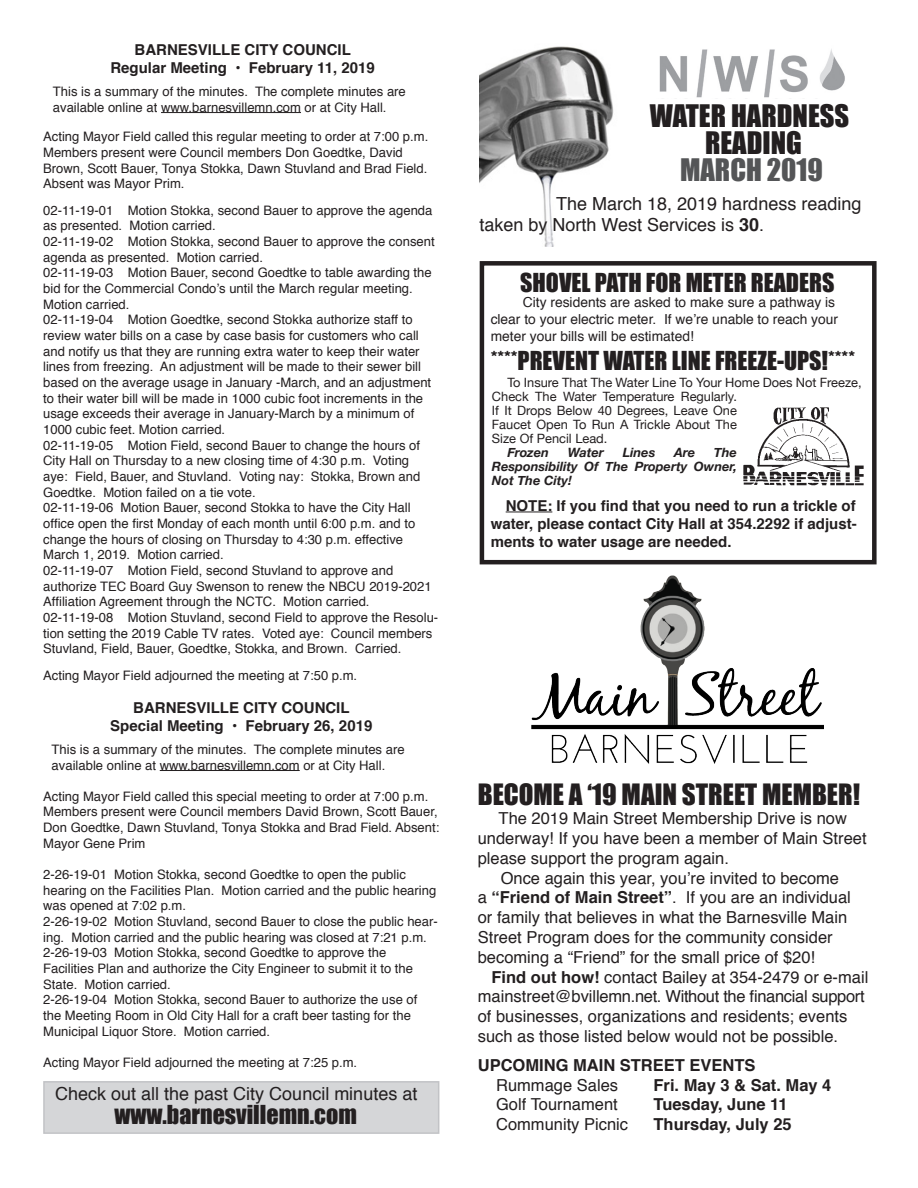
<style>
.page{position:relative;width:918px;height:1188px;background:#fff}
.page>*{position:absolute;margin:0;border:0;box-sizing:border-box;transform-origin:0 0}
.t1{font:900 46.2px "Optima";color:#231f20}
.t2{font:28.5px "Impact";color:#231f20}
.t3{font:28.5px "Impact";color:#545557}
.t4{font:27px "Impact";color:#231f20}
.t5{font:900 24.45px/25.7px "Optima";color:#231f20;text-align:center}
.t6{font:24px "Impact";color:#231f20}
.t7{font:18px/21.6px "Helvetica";color:#231f20}
.t8{font:16.5px/19.8px "Helvetica";color:#231f20}
.t9{font:700 16.5px "Helvetica";color:#231f20}
.t10{font:700 15px/18px "Helvetica";color:#231f20;text-align:justify}
.t11{font:13.8px/16.5px "Helvetica";color:#231f20}
.t12{font:13.05px/15.6px "Helvetica";color:#231f20}
.t13{font:12.9px "Helvetica Neue";color:#231f20}
.t14{font:italic 700 12.9px/14.1px "Helvetica Neue";color:#231f20;text-align:justify}
.s1{font-weight:700}
</style>
<div class="page">
<div style="left:43px;top:1081px;width:396px;height:53px;background:#d5d6d8;border:2px solid #c2c3c6"></div>
<hr style="left:161px;top:112px;width:140px;height:1px;background:#231f20">
<img style="left:480px;top:46px;width:134px;height:200px">
<hr style="left:160px;top:770px;width:140px;height:1px;background:#231f20">
<img style="left:743px;top:407px;width:121px;height:79px">
<hr style="left:506px;top:512px;width:46px;height:1px;background:#231f20">
<div style="left:480px;top:261px;width:397px;height:303px;border:4px solid #231f20"></div>
<img style="left:659px;top:49px;width:186px;height:49px">
<img style="left:532px;top:575px;width:291px;height:189px">
<p class="t10" style="left:135px;top:41px;width:218px">BARNESVILLE CITY COUNCIL</p>
<p class="t10" style="left:110px;top:59px;width:266px">Regular Meeting • February 11, 2019</p>
<p class="t12" style="left:53px;top:84px;width:354px">This is a summary of the minutes. The complete minutes are available online at www.barnesvillemn.com or at City Hall.</p>
<p class="t12" style="left:43px;top:129px;width:387px">Acting Mayor Field called this regular meeting to order at 7:00 p.m.<br>Members present were Council members Don Goedtke, David Brown, Scott Bauer, Tonya Stokka, Dawn Stuvland and Brad Field.<br>Absent was Mayor Prim.</p>
<p class="t12" style="left:43px;top:203px;width:391px">02-11-19-01 Motion Stokka, second Bauer to approve the agenda as presented. Motion carried.</p>
<p class="t12" style="left:43px;top:234px;width:393px">02-11-19-02 Motion Stokka, second Bauer to approve the consent agenda as presented. Motion carried.</p>
<p class="t12" style="left:43px;top:265px;width:390px">02-11-19-03 Motion Bauer, second Goedtke to table awarding the bid for the Commercial Condo’s until the March regular meeting.<br>Motion carried.</p>
<p class="t12" style="left:43px;top:312px;width:390px">02-11-19-04 Motion Goedtke, second Stokka authorize staff to review water bills on a case by case basis for customers who call and notify us that they are running extra water to keep their water lines from freezing. An adjustment will be made to their sewer bill based on the average usage in January -March, and an adjustment to their water bill will be made in 1000 cubic foot increments in the usage exceeds their average in January-March by a minimum of 1000 cubic feet. Motion carried.</p>
<p class="t12" style="left:43px;top:438px;width:379px">02-11-19-05 Motion Field, second Bauer to change the hours of City Hall on Thursday to a new closing time of 4:30 p.m. Voting aye: Field, Bauer, and Stuvland. Voting nay: Stokka, Brown and Goedtke. Motion failed on a tie vote.</p>
<p class="t12" style="left:43px;top:500px;width:374px">02-11-19-06 Motion Bauer, second Stokka to have the City Hall office open the first Monday of each month until 6:00 p.m. and to change the hours of closing on Thursday to 4:30 p.m. effective March 1, 2019. Motion carried.</p>
<p class="t12" style="left:43px;top:563px;width:390px">02-11-19-07 Motion Field, second Stuvland to approve and authorize TEC Board Guy Swenson to renew the NBCU 2019-2021<br>Affiliation Agreement through the NCTC. Motion carried.</p>
<p class="t12" style="left:43px;top:610px;width:397px">02-11-19-08 Motion Stuvland, second Field to approve the Resolu&shy;tion setting the 2019 Cable TV rates. Voted aye: Council members<br>Stuvland, Field, Bauer, Goedtke, Stokka, and Brown. Carried.</p>
<p class="t12" style="left:43px;top:668px;width:316px">Acting Mayor Field adjourned the meeting at 7:50 p.m.</p>
<p class="t10" style="left:133px;top:699px;width:218px">BARNESVILLE CITY COUNCIL</p>
<p class="t10" style="left:110px;top:717px;width:264px">Special Meeting • February 26, 2019</p>
<p class="t12" style="left:52px;top:742px;width:354px">This is a summary of the minutes. The complete minutes are available online at www.barnesvillemn.com or at City Hall.</p>
<p class="t12" style="left:43px;top:789px;width:398px">Acting Mayor Field called this special meeting to order at 7:00 p.m.<br>Members present were Council members David Brown, Scott Bauer, Don Goedtke, Dawn Stuvland, Tonya Stokka and Brad Field. Absent:<br>Mayor Gene Prim</p>
<p class="t12" style="left:43px;top:867px;width:395px">2-26-19-01 Motion Stokka, second Goedtke to open the public hearing on the Facilities Plan. Motion carried and the public hearing was opened at 7:02 p.m.</p>
<p class="t12" style="left:43px;top:914px;width:396px">2-26-19-02 Motion Stuvland, second Bauer to close the public hear&shy;ing. Motion carried and the public hearing was closed at 7:21 p.m.</p>
<p class="t12" style="left:43px;top:945px;width:345px">2-26-19-03 Motion Stokka, second Goedtke to approve the</p>
<p class="t12" style="left:43px;top:961px;width:371px">Facilities Plan and authorize the City Engineer to submit it to the<br>State. Motion carried.</p>
<p class="t12" style="left:43px;top:992px;width:376px">2-26-19-04 Motion Stokka, second Bauer to authorize the use of</p>
<p class="t12" style="left:43px;top:1008px;width:369px">the Meeting Room in Old City Hall for a craft beer tasting for the<br>Municipal Liquor Store. Motion carried.</p>
<p class="t12" style="left:43px;top:1055px;width:316px">Acting Mayor Field adjourned the meeting at 7:25 p.m.</p>
<p class="t7" style="left:55px;top:1083px;width:364px">Check out all the past City Council minutes at</p>
<p class="t6" style="left:114px;top:1096px;width:244px">www.barnesvillemn.com</p>
<p class="t2" style="left:650px;top:94px;width:201px">WATER HARDNESS</p>
<p class="t2" style="left:705px;top:121px;width:98px">READING</p>
<p class="t3" style="left:680px;top:148px;width:144px">MARCH 2019</p>
<p class="t7" style="left:480px;top:193px;width:383px;text-indent:77px">The March 18, 2019 hardness reading taken by North West Services is <span class="s1">30</span>.</p>
<p class="t6" style="left:520px;top:264px;width:316px">SHOVEL PATH FOR METER READERS</p>
<p class="t1" style="left:557px;top:263px;width:240px">WARNING</p>
<p class="t5" style="left:563px;top:320px;width:230px">PREVENT WATER<br>LINE FREEZE-UPS!</p>
<p class="t13" style="left:507px;top:374px;width:356px">To Insure That The Water Line To Your Home Does Not Freeze,</p>
<p class="t13" style="left:492px;top:388px;width:247px">Check The Water Temperature Regularly.</p>
<p class="t13" style="left:492px;top:402px;width:247px">If It Drops Below 40 Degrees, Leave One</p>
<p class="t13" style="left:492px;top:417px;width:246px">Faucet Open To Run A Trickle About The</p>
<p class="t13" style="left:492px;top:431px;width:117px">Size Of Pencil Lead.</p>
<p class="t14" style="left:507px;top:445px;width:43px">Frozen</p>
<p class="t14" style="left:568px;top:445px;width:38px">Water</p>
<p class="t14" style="left:623px;top:445px;width:34px">Lines</p>
<p class="t14" style="left:674px;top:445px;width:22px">Are</p>
<p class="t11" style="left:491px;top:295px;width:349px;text-indent:32px">City residents are asked to make sure a pathway is clear to your electric meter. If we’re unable to reach your meter your bills will be estimated!</p>
<p class="t6" style="left:491px;top:342px;width:366px">****PREVENT WATER LINE FREEZE-UPS!****</p>
<p class="t14" style="left:492px;top:445px;width:247px;text-indent:222px">The Responsibility Of The Property Owner, Not The City!</p>
<p class="t10" style="left:491px;top:497px;width:367px;text-indent:15px">NOTE: If you find that you need to run a trickle of water, please contact City Hall at 354.2292 if adjust&shy;ments to water usage are needed.</p>
<p class="t4" style="left:478px;top:773px;width:384px">BECOME A ‘19 MAIN STREET MEMBER!</p>
<p class="t8" style="left:478px;top:809px;width:390px;text-indent:21px">The 2019 Main Street Membership Drive is now underway! If you have been a member of Main Street please support the program again.</p>
<p class="t8" style="left:478px;top:869px;width:375px;text-indent:23px">Once again this year, you’re invited to become a <span class="s1">“Friend of Main Street”</span>. If you are an individual or family that believes in what the Barnesville Main Street Program does for the community consider</p>
<p class="t8" style="left:478px;top:948px;width:339px">becoming a “Friend” for the small price of $20!</p>
<p class="t8" style="left:478px;top:968px;width:392px;text-indent:14px"><span class="s1">Find out how!</span> contact Bailey at 354-2479 or e-mail mainstreet@bvillemn.net. Without the financial support of businesses, organizations and residents; events such as those listed below would not be possible.</p>
<p class="t9" style="left:478px;top:1052px;width:279px">UPCOMING MAIN STREET EVENTS</p>
<p class="t8" style="left:496px;top:1076px;width:123px">Rummage Sales</p>
<p class="t9" style="left:654px;top:1072px;width:179px">Fri. May 3 &amp; Sat. May 4</p>
<p class="t8" style="left:496px;top:1095px;width:123px">Golf Tournament</p>
<p class="t9" style="left:654px;top:1091px;width:136px">Tuesday, June 11</p>
<p class="t8" style="left:496px;top:1115px;width:134px">Community Picnic</p>
<p class="t9" style="left:654px;top:1111px;width:140px">Thursday, July 25</p>
</div>
